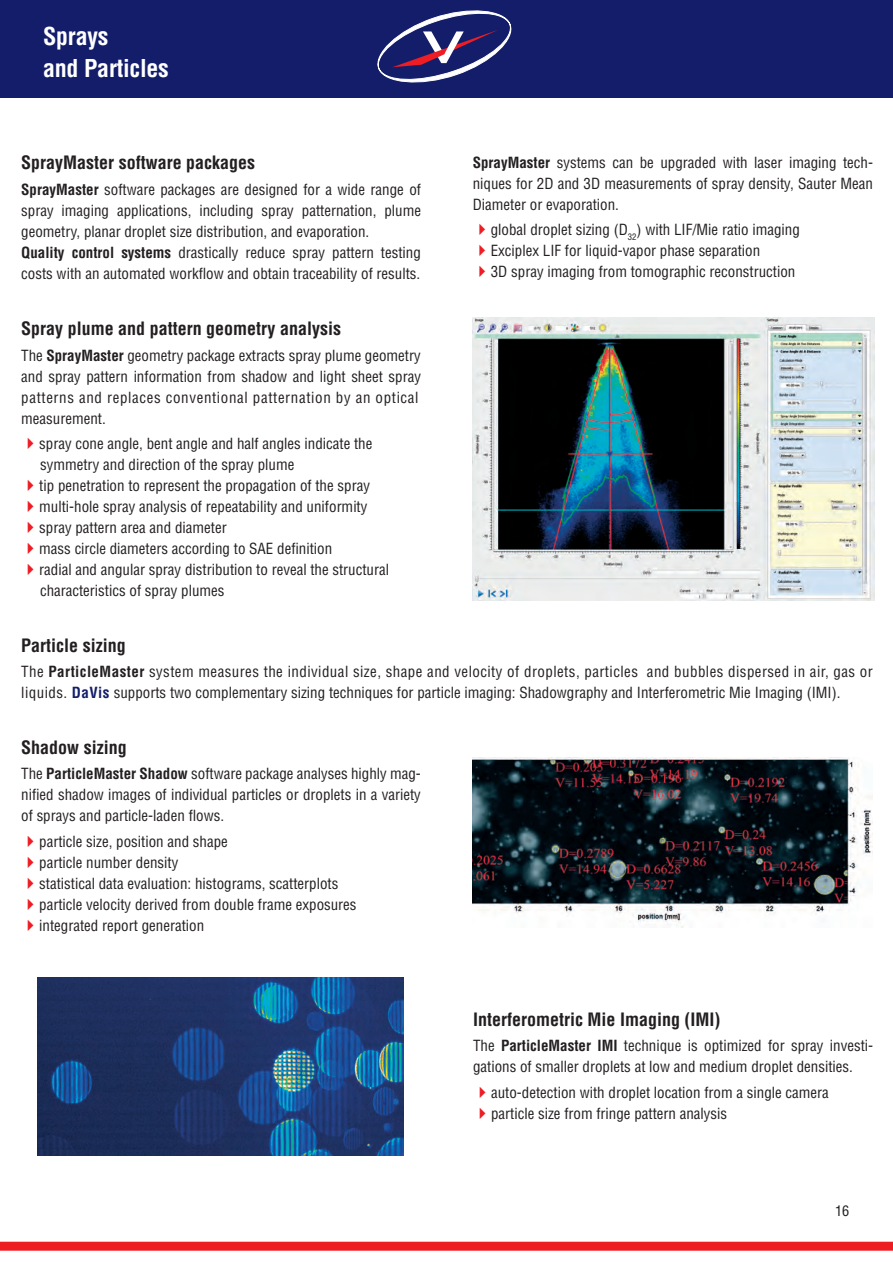
<style>
.page{position:relative;width:893px;height:1263px;background:#fff}
.page>*{position:absolute;margin:0;border:0;box-sizing:border-box;transform-origin:0 0}
.t1{font:700 condensed 24px/31.5px "Helvetica";letter-spacing:-.01em;color:#fff}
.t2{font:700 condensed 18px "Helvetica";color:#231f20}
.t3{font:condensed 15px/21px "Helvetica";color:#231f20}
.t4{font:condensed 15px/21px "Helvetica";letter-spacing:.02em;color:#231f20}
.t5{font:condensed 14.25px "Helvetica";color:#231f20}
.s1{font-weight:700}
.s2{color:#ee1d23}
.s3{font-weight:700;color:#131d6a}
</style>
<div class="page">
<div style="left:0;top:0;width:893px;height:97px;background:#131d6a"></div>
<div style="left:0;top:1242px;width:893px;height:9px;background:#ee1d23"></div>
<svg style="left:378px;top:11px;width:133px;height:71px"></svg>
<img style="left:473px;top:317px;width:401px;height:283px">
<img style="left:472px;top:757px;width:400px;height:171px">
<img style="left:37px;top:977px;width:367px;height:178px">
<h1 class="t1" style="left:43px;top:21px;width:127px">Sprays<br>and Particles</h1>
<p class="t2" style="left:21px;top:152px;width:235px">SprayMaster software packages</p>
<p class="t3" style="left:21px;top:179px;width:401px"><span class="s1">SprayMaster</span> software packages are designed for a wide range of spray imaging applications, including spray patternation, plume geometry, planar droplet size distribution, and evaporation.<br><span class="s1">Quality control systems</span> drastically reduce spray pattern testing costs with an automated workflow and obtain traceability of results.</p>
<p class="t2" style="left:21px;top:318px;width:321px">Spray plume and pattern geometry analysis</p>
<p class="t3" style="left:21px;top:344px;width:401px">The <span class="s1">SprayMaster</span> geometry package extracts spray plume geometry and spray pattern information from shadow and light sheet spray patterns and replaces conventional patternation by an optical measurement.</p>
<p class="t3" style="left:40px;top:433px;width:334px;text-indent:-19px"><span class="s2">✔</span>spray cone angle, bent angle and half angles indicate the symmetry and direction of the spray plume</p>
<p class="t3" style="left:21px;top:475px;width:350px"><span class="s2">✔</span>tip penetration to represent the propagation of the spray</p>
<p class="t3" style="left:21px;top:496px;width:348px"><span class="s2">✔</span>multi-hole spray analysis of repeatability and uniformity</p>
<p class="t3" style="left:21px;top:517px;width:207px"><span class="s2">✔</span>spray pattern area and diameter</p>
<p class="t3" style="left:21px;top:538px;width:312px"><span class="s2">✔</span>mass circle diameters according to SAE definition</p>
<p class="t3" style="left:40px;top:559px;width:351px;text-indent:-19px"><span class="s2">✔</span>radial and angular spray distribution to reveal the structural characteristics of spray plumes</p>
<p class="t3" style="left:473px;top:152px;width:402px;text-align:justify"><span class="s1">SprayMaster</span> systems can be upgraded with laser imaging tech&shy;niques for 2D and 3D measurements of spray density, Sauter Mean Diameter or evaporation.</p>
<p class="t3" style="left:473px;top:219px;width:329px"><span class="s2">✔</span>global droplet sizing (D<sub>32</sub>) with LIF/Mie ratio imaging</p>
<p class="t3" style="left:473px;top:240px;width:289px"><span class="s2">✔</span>Exciplex LIF for liquid-vapor phase separation</p>
<p class="t3" style="left:473px;top:261px;width:324px"><span class="s2">✔</span>3D spray imaging from tomographic reconstruction</p>
<p class="t2" style="left:21px;top:634px;width:106px">Particle sizing</p>
<p class="t4" style="left:21px;top:661px;width:853px">The <span class="s1">ParticleMaster</span> system measures the individual size, shape and velocity of droplets, particles and bubbles dispersed in air, gas or liquids. <span class="s3">DaVis</span> supports two complementary sizing techniques for particle imaging: Shadowgraphy and Interferometric Mie Imaging (IMI).</p>
<p class="t2" style="left:21px;top:736px;width:107px">Shadow sizing</p>
<p class="t3" style="left:21px;top:763px;width:401px;text-align:justify">The <span class="s1">ParticleMaster Shadow</span> software package analyses highly mag&shy;nified shadow images of individual particles or droplets in a variety of sprays and particle-laden flows.</p>
<p class="t3" style="left:21px;top:830px;width:208px"><span class="s2">✔</span>particle size, position and shape</p>
<p class="t3" style="left:21px;top:851px;width:159px"><span class="s2">✔</span>particle number density</p>
<p class="t3" style="left:21px;top:872px;width:319px"><span class="s2">✔</span>statistical data evaluation: histograms, scatterplots</p>
<p class="t3" style="left:21px;top:893px;width:337px"><span class="s2">✔</span>particle velocity derived from double frame exposures</p>
<p class="t3" style="left:21px;top:914px;width:184px"><span class="s2">✔</span>integrated report generation</p>
<p class="t2" style="left:473px;top:1008px;width:249px">Interferometric Mie Imaging (IMI)</p>
<p class="t3" style="left:473px;top:1035px;width:402px">The <span class="s1">ParticleMaster IMI</span> technique is optimized for spray investi&shy;gations of smaller droplets at low and medium droplet densities.</p>
<p class="t3" style="left:473px;top:1081px;width:357px"><span class="s2">✔</span>auto-detection with droplet location from a single camera</p>
<p class="t3" style="left:473px;top:1102px;width:256px"><span class="s2">✔</span>particle size from fringe pattern analysis</p>
<p class="t5" style="left:835px;top:1201px;width:16px">16</p>
</div>
